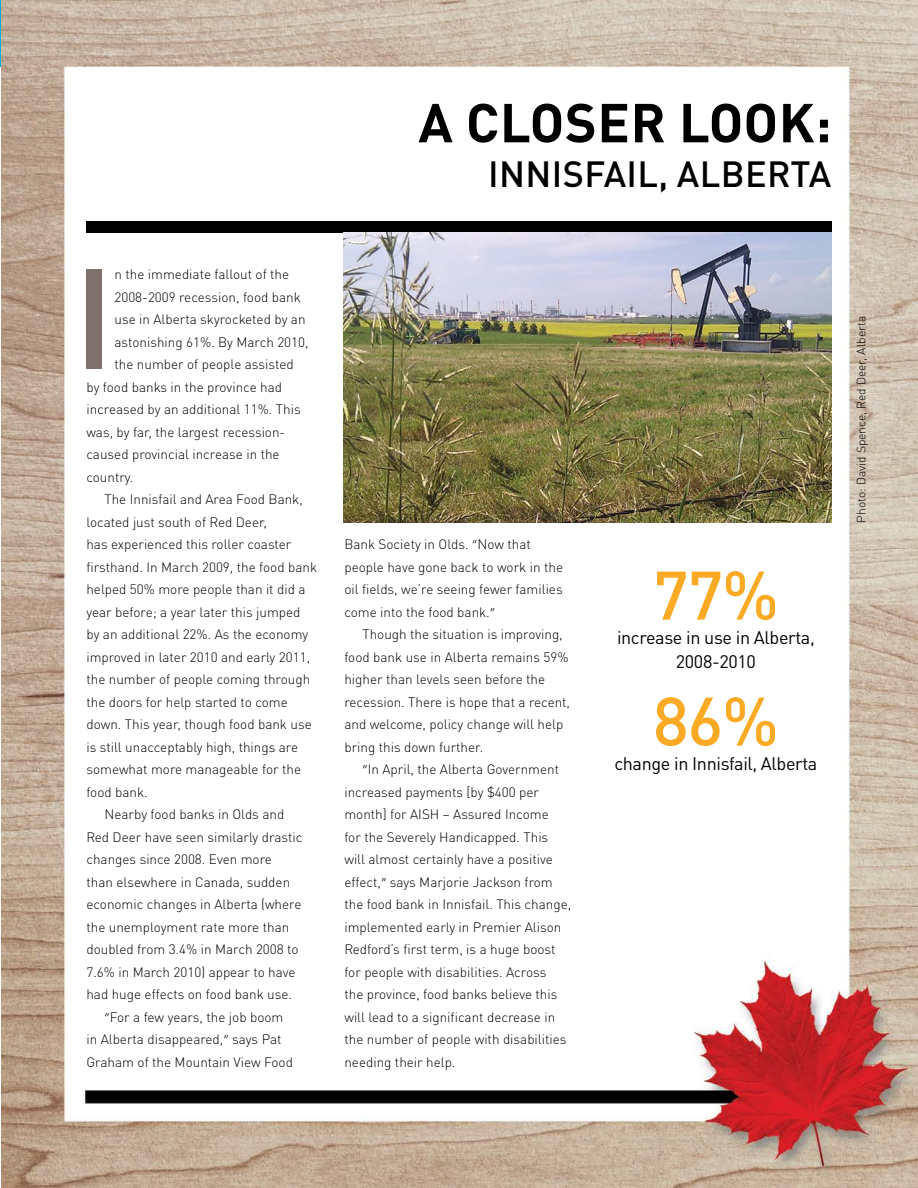
<style>
.page{position:relative;width:918px;height:1188px;background:#fff}
.page>*{position:absolute;margin:0;border:0;box-sizing:border-box;transform-origin:0 0}
.t1{font:500 139.95px "DIN Pro";color:#7d706d}
.t2{font:500 67.5px "DIN Pro";color:#fbaa26}
.t3{font:700 54px "DIN Pro";letter-spacing:.01em;color:#000}
.t4{font:500 36px "DIN Pro";letter-spacing:.01em;color:#000}
.t5{font:18px/24px "DIN Pro";letter-spacing:-.02em;color:#000;text-align:center}
.t6{font:300 13.5px/22.5px "DIN Pro";color:#000}
.t7{font:300 12px "DIN Pro";color:#000}
.s1{font-family:"Today SB"}
</style>
<div class="page">
<div style="left:0;top:0;width:14px;height:67px;background:#00afdb"></div>
<img style="left:1px;top:0;width:917px;height:1188px">
<div style="left:86px;top:221px;width:746px;height:11px;background:#000"></div>
<img style="left:344px;top:232px;width:488px;height:291px">
<h3 class="t3" style="left:418px;top:78px;width:415px">A CLOSER LOOK:</h3>
<h3 class="t4" style="left:488px;top:145px;width:279px">INN ISFAIL, ALBERTA</h3>
<h1 class="t1" style="left:73px;top:205px;width:17px">I</h1>
<p class="t6" style="left:115px;top:262px;width:176px">n the immediate fallout of the</p>
<p class="t6" style="left:115px;top:284px;width:188px">2008-2009 recession, food bank</p>
<p class="t6" style="left:115px;top:307px;width:193px">use in Alberta skyrocketed by an</p>
<p class="t6" style="left:115px;top:329px;width:196px">astonishing 61%. By March 2010,</p>
<p class="t6" style="left:115px;top:352px;width:181px">the number of people assisted</p>
<p class="t6" style="left:86px;top:374px;width:197px">by food banks in the province had</p>
<p class="t6" style="left:86px;top:397px;width:216px">increased by an additional 11%. This</p>
<p class="t6" style="left:86px;top:419px;width:200px">was, by far, the largest recession-</p>
<p class="t6" style="left:86px;top:442px;width:195px">caused provincial increase in the</p>
<p class="t6" style="left:86px;top:464px;width:48px">country.</p>
<p class="t6" style="left:104px;top:487px;width:200px">The Innisfail and Area Food Bank,</p>
<p class="t6" style="left:86px;top:509px;width:182px">located just south of Red Deer,</p>
<p class="t6" style="left:86px;top:532px;width:207px">has experienced this roller coaster</p>
<p class="t6" style="left:86px;top:554px;width:232px">firsthand. In March 2009, the food bank</p>
<p class="t6" style="left:86px;top:577px;width:221px">helped 50% more people than it did a</p>
<p class="t6" style="left:86px;top:599px;width:216px">year before; a year later this jumped</p>
<p class="t6" style="left:86px;top:622px;width:223px">by an additional 22%. As the economy</p>
<p class="t6" style="left:86px;top:644px;width:225px">improved in later 2010 and early 2011,</p>
<p class="t6" style="left:86px;top:667px;width:225px">the number of people coming through</p>
<p class="t6" style="left:86px;top:689px;width:203px">the doors for help started to come</p>
<p class="t6" style="left:86px;top:712px;width:227px">down. This year, though food bank use</p>
<p class="t6" style="left:86px;top:734px;width:213px">is still unacceptably high, things are</p>
<p class="t6" style="left:86px;top:757px;width:216px">somewhat more manageable for the</p>
<p class="t6" style="left:86px;top:779px;width:63px">food bank.</p>
<p class="t6" style="left:104px;top:802px;width:181px">Nearby food banks in Olds and</p>
<p class="t6" style="left:86px;top:824px;width:218px">Red Deer have seen similarly drastic</p>
<p class="t6" style="left:86px;top:847px;width:187px">changes since 2008. Even more</p>
<p class="t6" style="left:86px;top:869px;width:205px">than elsewhere in Canada, sudden</p>
<p class="t6" style="left:86px;top:892px;width:217px">economic changes in Alberta (where</p>
<p class="t6" style="left:86px;top:914px;width:204px">the unemployment rate more than</p>
<p class="t6" style="left:86px;top:937px;width:214px">doubled from 3.4% in March 2008 to</p>
<p class="t6" style="left:86px;top:959px;width:211px">7.6% in March 2010) appear to have</p>
<p class="t6" style="left:86px;top:982px;width:207px">had huge effects on food bank use.</p>
<p class="t6" style="left:104px;top:1004px;width:181px"><span class="s1">“</span>For a few years, the job boom</p>
<p class="t6" style="left:86px;top:1027px;width:197px">in Alberta disappeared,<span class="s1">”</span> says Pat</p>
<p class="t6" style="left:86px;top:1049px;width:208px">Graham of the Mountain View Food</p>
<p class="t6" style="left:344px;top:532px;width:220px">Bank Society in Olds. <span class="s1">“</span>Now that people have gone back to work in the oil fields, we’re seeing fewer families come into the food bank.<span class="s1">”</span></p>
<p class="t6" style="left:344px;top:622px;width:227px;text-indent:18px">Though the situation is improving, food bank use in Alberta remains 59% higher than levels seen before the recession. There is hope that a recent, and welcome, policy change will help bring this down further.</p>
<p class="t6" style="left:344px;top:757px;width:228px;text-indent:18px"><span class="s1">“</span>In April, the Alberta Government increased payments [by $400 per month] for AISH – Assured Income<br>for the Severely Handicapped. This will almost certainly have a positive effect,<span class="s1">”</span> says Marjorie Jackson from the food bank in Innisfail. This change, implemented early in Premier Alison Redford’s first term, is a huge boost for people with disabilities. Across<br>the province, food banks believe this will lead to a significant decrease in the number of people with disabilities needing their help.</p>
<h2 class="t2" style="left:653px;top:541px;width:128px">77%</h2>
<h3 class="t5" style="left:617px;top:623px;width:199px">increase in use in Alberta,<br>2008-2010</h3>
<h2 class="t2" style="left:653px;top:667px;width:128px">86%</h2>
<h3 class="t5" style="left:614px;top:749px;width:204px">change in Innisfail, Alberta</h3>
<p class="t7" style="left:852px;top:523px;width:208px;rotate:-90deg">Photo: David Spence, Red Deer, Alberta</p>
</div>
